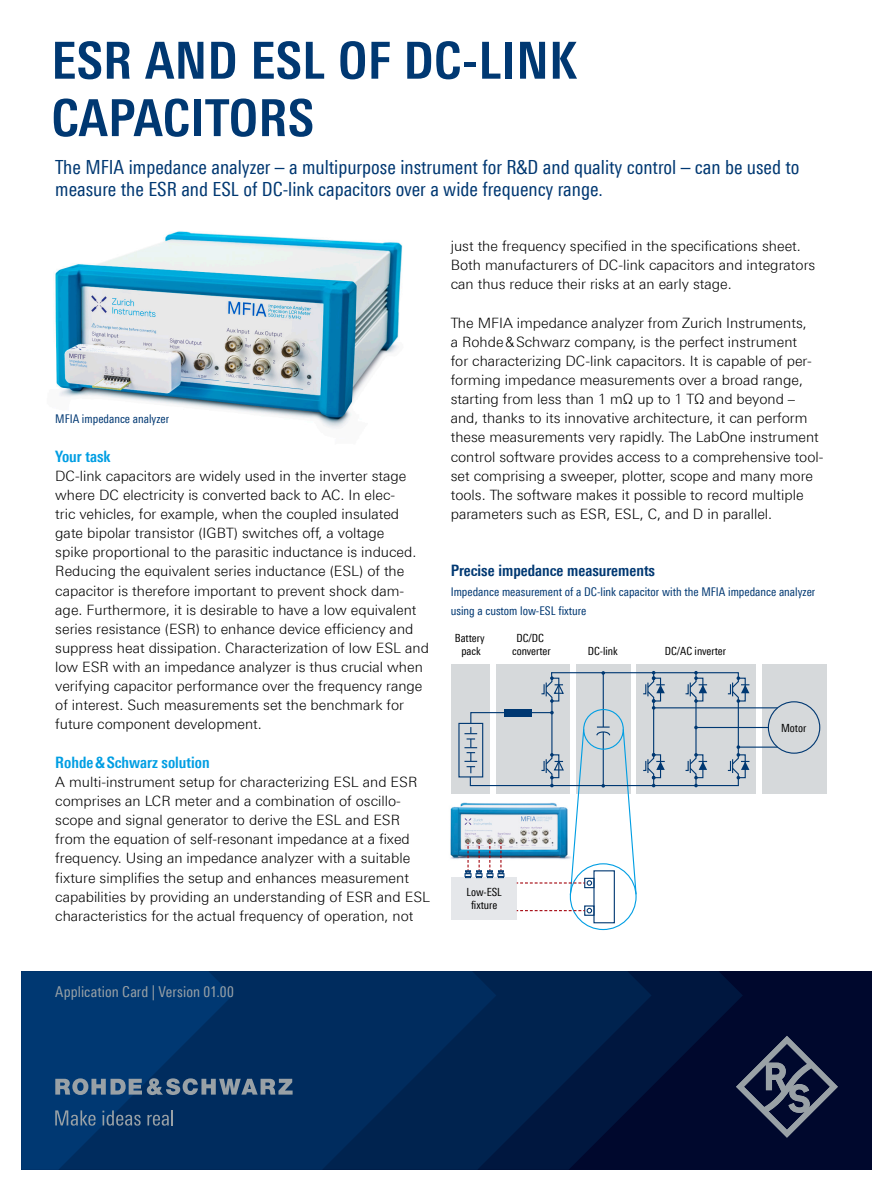
<style>
.page{position:relative;width:893px;height:1191px;background:#fff}
.page>*{position:absolute;margin:0;border:0;box-sizing:border-box;transform-origin:0 0}
.Seiten_Headline_34Pt_blau_Titel{font:700 condensed 51px/57.4px "Linotype Universfor RS";letter-spacing:.01em;color:#003872}
.Teaser{font:condensed 19.5px/21.5px "Linotype Universfor RS";color:#003872}
.Absatzfett_cyan{font:700 condensed 15.75px "Linotype Universfor RS";color:#009ee3}
.Grafik_Tabelle_Überschrift{font:700 condensed 15.75px "Linotype Universfor RS";color:#003872}
.t1{font:condensed 15px "Linotype Universfor RS";letter-spacing:.005em;color:#99a1a6}
.Haupttext_ohne_Abstand{font:300 14.25px/19.2px "Linotype Universfor RS";color:#000}
.Haupttext{font:300 14.25px/19.2px "Linotype Universfor RS";color:#000}
.Bildunterschrift{font:condensed 12px/19.2px "Linotype Universfor RS";color:#003872}
.t2{font:condensed 11.25px/13.5px "Linotype Universfor RS";color:#000;text-align:center}
.s1{font-family:"Linotype Univers 330"}
</style>
<div class="page">
<img style="left:55px;top:231px;width:348px;height:198px">
<img style="left:450px;top:768px;width:14px;height:125px">
<div style="left:762px;top:664px;width:64px;height:130px;background:#d6d9db"></div>
<div style="left:636px;top:664px;width:120px;height:130px;background:#d6d9db"></div>
<div style="left:576px;top:664px;width:54px;height:130px;background:#d6d9db"></div>
<div style="left:496px;top:664px;width:74px;height:130px;background:#d6d9db"></div>
<svg style="left:452px;top:664px;width:38px;height:130px;background:#cdd2d6"></svg>
<hr style="left:654px;top:707px;width:123px;height:1px;background:#003872">
<hr style="left:696px;top:727px;width:72px;height:1px;background:#003872">
<hr style="left:738px;top:746px;width:39px;height:1px;background:#003872">
<div style="left:768px;top:701px;width:52px;height:52px;border:1px solid #003872;border-radius:50%"></div>
<div style="left:593px;top:870px;width:22px;height:53px;border:1px solid #003872"></div>
<div style="left:584px;top:905px;width:11px;height:10px;border:1px solid #003872"></div>
<div style="left:452px;top:877px;width:65px;height:43px;background:#e5e7ea"></div>
<svg style="left:517px;top:907px;width:75px;height:6px"></svg>
<svg style="left:464px;top:671px;width:285px;height:225px"></svg>
<div style="left:21px;top:971px;width:851px;height:198px;background:#00082d"></div>
<svg style="left:652px;top:971px;width:91px;height:115px;fill:#00173f"></svg>
<svg style="left:496px;top:971px;width:156px;height:198px;background:#001b45"></svg>
<svg style="left:293px;top:971px;width:203px;height:198px;background:#002858"></svg>
<svg style="left:736px;top:1035px;width:102px;height:102px"></svg>
<svg style="left:21px;top:971px;width:272px;height:198px;background:#08376b"></svg>
<p class="Seiten_Headline_34Pt_blau_Titel" style="left:51px;top:31px;width:527px">ESR AND ESL OF DC-LINK<br>CAPACITORS</p>
<p class="Teaser" style="left:55px;top:157px;width:746px">The MFIA impedance analyzer – a multipurpose instrument for R&amp;D and quality control – can be used to measure the ESR and ESL of DC-link capacitors over a wide frequency range.</p>
<p class="Bildunterschrift" style="left:55px;top:409px;width:115px">MFIA impedance analyzer</p>
<p class="Absatzfett_cyan" style="left:55px;top:446px;width:57px">Your task</p>
<p class="Haupttext_ohne_Abstand" style="left:55px;top:466px;width:375px">DC-link capacitors are widely used in the inverter stage where DC electricity is converted back to AC. In elec-<br>tric vehicles, for example, when the coupled insulated gate bipolar transistor (IGBT) switches off, a voltage<br>spike proportional to the parasitic inductance is induced.<br>Reducing the equivalent series inductance (ESL) of the capacitor is therefore important to prevent shock dam&shy;age. Furthermore, it is desirable to have a low equivalent series resistance (ESR) to enhance device efficiency and suppress heat dissipation. Characterization of low ESL and low ESR with an impedance analyzer is thus crucial when verifying capacitor performance over the frequency range of interest. Such measurements set the benchmark for future component development.</p>
<p class="Absatzfett_cyan" style="left:55px;top:753px;width:156px">Rohde&amp;Schwarz solution</p>
<p class="Haupttext_ohne_Abstand" style="left:55px;top:772px;width:376px">A multi-instrument setup for characterizing ESL and ESR comprises an LCR meter and a combination of oscillo&shy;scope and signal generator to derive the ESL and ESR from the equation of self-resonant impedance at a fixed frequency. Using an impedance analyzer with a suitable fixture simplifies the setup and enhances measurement capabilities by providing an understanding of ESR and ESL characteristics for the actual frequency of operation, not</p>
<p class="Haupttext_ohne_Abstand" style="left:451px;top:236px;width:366px">just the frequency specified in the specifications sheet.<br>Both manufacturers of DC-link capacitors and integrators can thus reduce their risks at an early stage.</p>
<p class="Haupttext" style="left:451px;top:313px;width:374px">The MFIA impedance analyzer from Zurich Instruments,<br>a Rohde&amp;Schwarz company, is the perfect instrument<br>for characterizing DC-link capacitors. It is capable of per&shy;forming impedance measurements over a broad range, starting from less than 1 m<span class="s1">Ω</span> up to 1 T<span class="s1">Ω</span> and beyond – and, thanks to its innovative architecture, it can perform these measurements very rapidly. The LabOne instrument control software provides access to a comprehensive tool&shy;set comprising a sweeper, plotter, scope and many more tools. The software makes it possible to record multiple parameters such as ESR, ESL, C, and D in parallel.</p>
<p class="Grafik_Tabelle_Überschrift" style="left:451px;top:561px;width:206px">Precise impedance measurements</p>
<p class="Bildunterschrift" style="left:451px;top:581px;width:366px">Impedance measurement of a DC-link capacitor with the MFIA impedance analyzer using a custom low-ESL fixture</p>
<p class="t2" style="left:455px;top:631px;width:31px">Battery pack</p>
<p class="t2" style="left:512px;top:631px;width:40px">DC/DC converter</p>
<p class="t2" style="left:588px;top:644px;width:31px">DC-link</p>
<p class="t2" style="left:665px;top:644px;width:63px">DC/AC inverter</p>
<p class="t2" style="left:781px;top:721px;width:27px">Motor</p>
<p class="t2" style="left:467px;top:885px;width:37px">Low-ESL fixture</p>
<p class="t1" style="left:55px;top:983px;width:180px">Application Card | Version 01.00</p>
</div>
